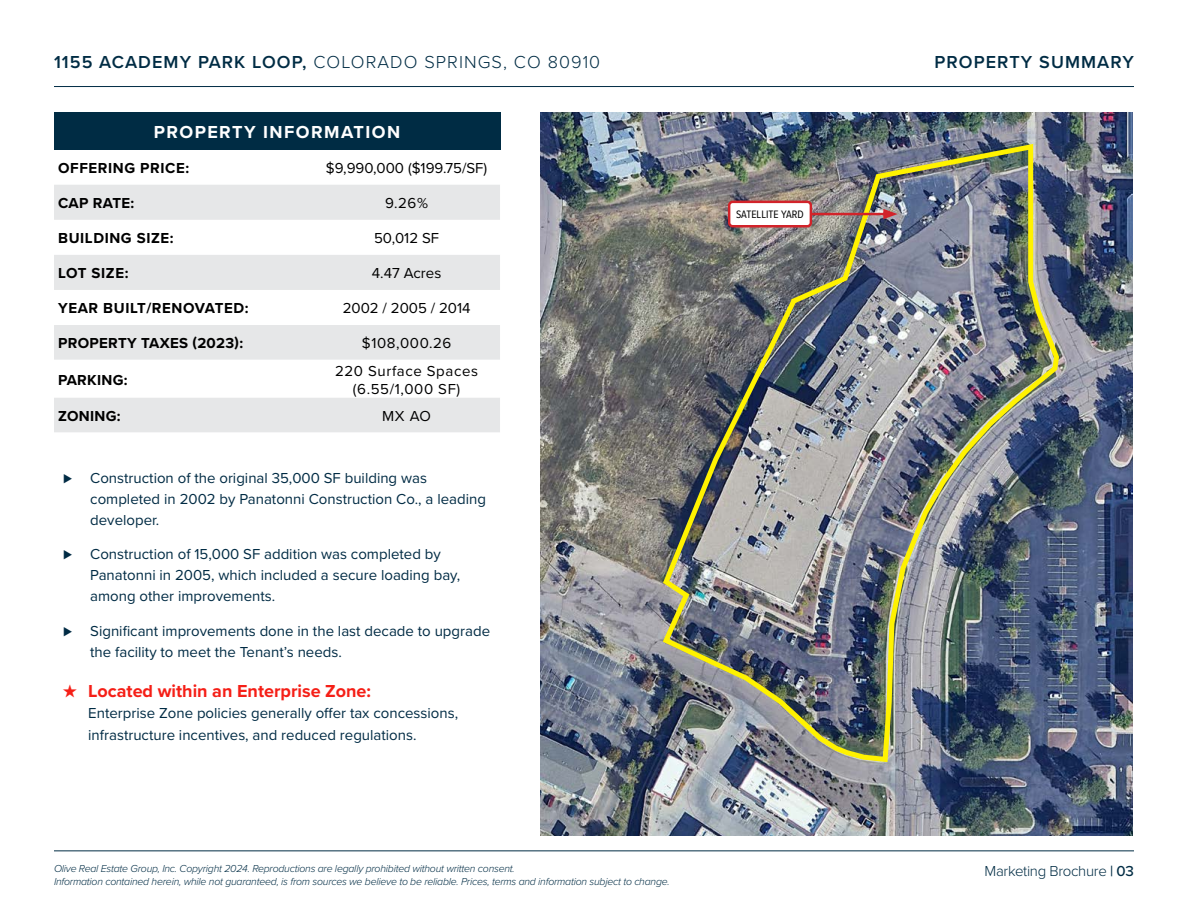
<style>
.page{position:relative;width:1188px;height:918px;background:#fff}
.page>*{position:absolute;margin:0;border:0;box-sizing:border-box;transform-origin:0 0}
.t1{font:300 18px "Proxima Nova";letter-spacing:.06em;color:#002c44}
.t2{font:700 18px "Proxima Nova";color:#f51f17}
.t3{font:700 18px "Proxima Nova";letter-spacing:.08em;color:#fff}
.t4{font:600 18px "Proxima Nova";letter-spacing:.06em;color:#002c44}
.t5{font:15px/21px "Proxima Nova";color:#002b44}
.t6{font:15px "Proxima Nova";color:#000}
.t7{font:700 15px "Proxima Nova";letter-spacing:.02em;color:#000}
.t8{font:700 15px "Proxima Nova";letter-spacing:.04em;color:#000}
.t9{font:15px/18px "Proxima Nova";letter-spacing:.04em;color:#000;text-align:center}
.t10{font:300 15px "Proxima Nova";letter-spacing:-.02em;color:#002c44}
.t11{font:11.25px "Proxima Nova Cond";color:#000}
.t12{font:italic 300 10.5px/12.6px "Proxima Nova";letter-spacing:-.02em;color:#002c44}
.s1{font-weight:600}
.s2{font-family:"Proxima Nova Cond"}
.s3{font-weight:500}
</style>
<div class="page">
<img style="left:540px;top:112px;width:592px;height:724px">
<img style="left:659px;top:141px;width:403px;height:624px">
<hr style="left:797px;top:213px;width:91px;height:2px;background:#d2232a">
<svg style="left:883px;top:209px;width:15px;height:10px"></svg>
<div style="left:729px;top:202px;width:82px;height:24px;background:#fff;border-radius:4px"></div>
<div style="left:728px;top:201px;width:84px;height:26px;border:2px solid #d2232a;border-radius:4px"></div>
<div style="left:54px;top:112px;width:446px;height:38px;background:#002c44"></div>
<svg style="left:54px;top:185px;width:446px;height:247px;fill:#e6e7e8"></svg>
<hr style="left:54px;top:850px;width:1080px;height:1px;background:#002c44">
<hr style="left:54px;top:86px;width:1080px;height:1px;background:#002c44">
<p class="t1" style="left:54px;top:49px;width:548px"><span class="s1">1155 ACADEMY PARK LOOP,</span> COLORADO SPRINGS, CO 80910</p>
<p class="t3" style="left:154px;top:119px;width:248px">PROPERTY INFORMATION</p>
<p class="t8" style="left:58px;top:157px;width:133px">OFFERING PRICE:</p>
<p class="t6" style="left:326px;top:157px;width:163px">$9,990,000 ($199.75/SF)</p>
<p class="t7" style="left:58px;top:192px;width:78px">CAP RATE:</p>
<p class="t6" style="left:385px;top:192px;width:44px">9.26%</p>
<p class="t8" style="left:58px;top:227px;width:117px">BUILDING SIZE:</p>
<p class="t6" style="left:374px;top:227px;width:67px">50,012 SF</p>
<p class="t7" style="left:58px;top:262px;width:72px">LOT SIZE:</p>
<p class="t6" style="left:372px;top:262px;width:71px">4.47 Acres</p>
<p class="t8" style="left:58px;top:297px;width:192px">YEAR BUILT/RENOVATED:</p>
<p class="t6" style="left:343px;top:297px;width:129px">2002 / 2005 / 2014</p>
<p class="t7" style="left:58px;top:332px;width:187px">PROPERTY TAXES (2023):</p>
<p class="t6" style="left:362px;top:332px;width:91px">$108,000.26</p>
<p class="t7" style="left:58px;top:368px;width:71px">PARKING:</p>
<p class="t9" style="left:335px;top:361px;width:144px">220 Surface Spaces (6.55/1,000 SF)</p>
<p class="t7" style="left:58px;top:405px;width:64px">ZONING:</p>
<p class="t6" style="left:382px;top:405px;width:50px">MX AO</p>
<p class="t5" style="left:90px;top:467px;width:397px;text-indent:-27px"><span class="s2">⊲</span> Construction of the original 35,000 SF building was completed in 2002 by Panatonni Construction Co., a leading developer.</p>
<p class="t5" style="left:90px;top:543px;width:371px;text-indent:-27px"><span class="s2">⊲</span> Construction of 15,000 SF addition was completed by<br>Panatonni in 2005, which included a secure loading bay, among other improvements.</p>
<p class="t5" style="left:90px;top:620px;width:401px;text-indent:-27px"><span class="s2">⊲</span> Significant improvements done in the last decade to upgrade the facility to meet the Tenant’s needs.</p>
<p class="t2" style="left:63px;top:678px;width:309px">★ Located within an Enterprise Zone:</p>
<p class="t5" style="left:88px;top:702px;width:371px;line-height:21.6px">Enterprise Zone policies generally offer tax concessions, infrastructure incentives, and reduced regulations.</p>
<p class="t12" style="left:54px;top:862px;width:617px">Olive Real Estate Group, Inc. Copyright 2024. Reproductions are legally prohibited without written consent.<br>Information contained herein, while not guaranteed, is from sources we believe to be reliable. Prices, terms and information subject to change.</p>
<p class="t11" style="left:736px;top:206px;width:69px">SATELLITE YARD</p>
<p class="t4" style="left:935px;top:49px;width:201px">PROPERTY SUMMARY</p>
<p class="t10" style="left:985px;top:860px;width:151px">Marketing Brochure <span class="s3">| 03</span></p>
</div>
